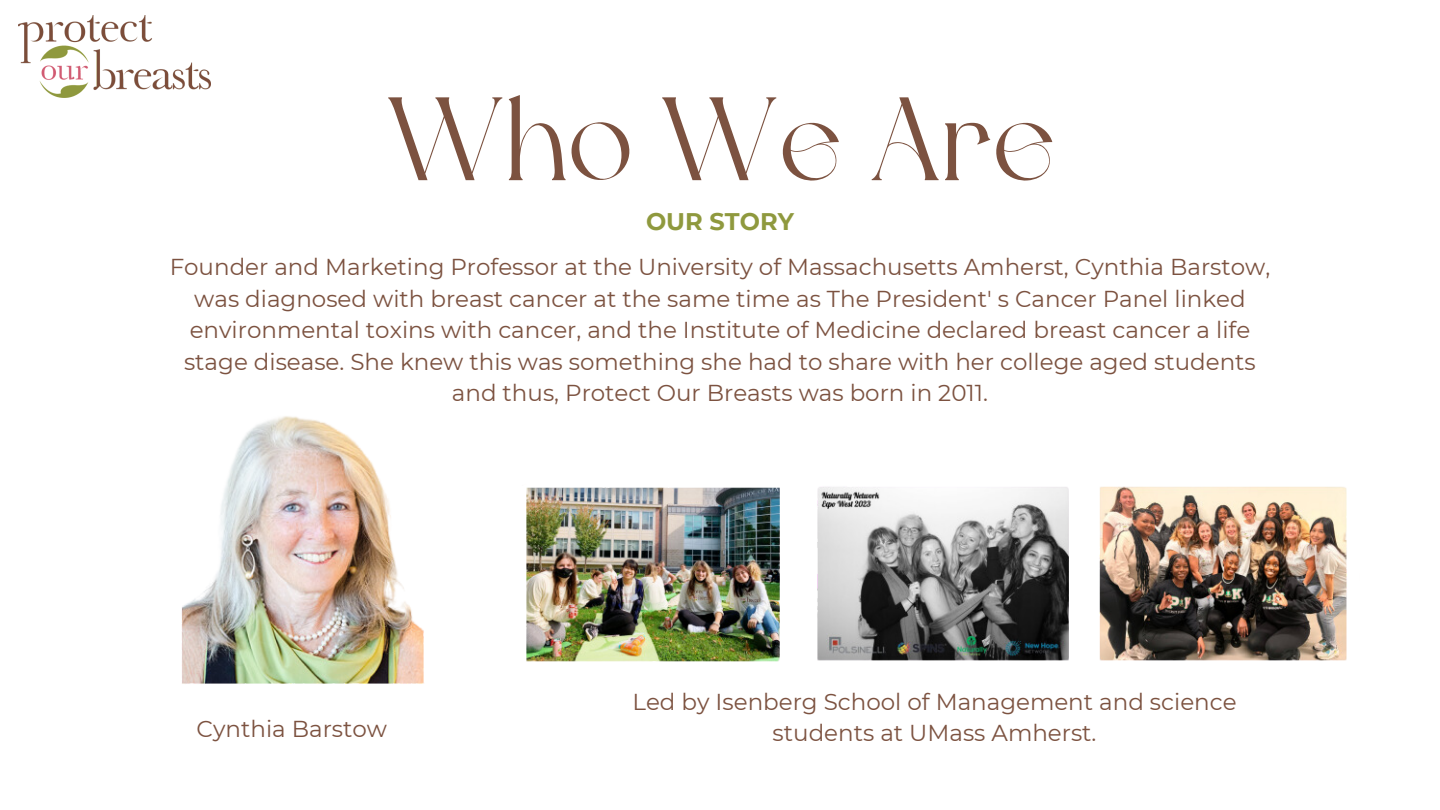
<style>
.page{position:relative;width:1440px;height:810px;background:#fff}
.page>*{position:absolute;margin:0;border:0;box-sizing:border-box;transform-origin:0 0}
.t1{font:118px "Dream Avenue";color:#7c5240}
.t2{font:700 24px "Montserrat";color:#8f993e}
.t3{font:23px/31.5px "Montserrat";color:#7c5240;text-align:center}
</style>
<div class="page">
<img style="left:19px;top:15px;width:191px;height:83px">
<img style="left:181px;top:416px;width:243px;height:268px">
<img style="left:526px;top:486px;width:821px;height:176px">
<p class="t1" style="left:385px;top:92px;width:672px">Who We Are</p>
<p class="t2" style="left:646px;top:207px;width:149px">OUR STORY</p>
<p class="t3" style="left:170px;top:251px;width:1102px">Founder and Marketing Professor at the University of Massachusetts Amherst, Cynthia Barstow, was diagnosed with breast cancer at the same time as The President' s Cancer Panel linked environmental toxins with cancer, and the Institute of Medicine declared breast cancer a life stage disease. She knew this was something she had to share with her college aged students and thus, Protect Our Breasts was born in 2011.</p>
<p class="t3" style="left:633px;top:686px;width:606px">Led by Isenberg School of Management and science</p>
<p class="t3" style="left:197px;top:713px;width:192px">Cynthia Barstow</p>
<p class="t3" style="left:773px;top:717px;width:325px">students at UMass Amherst.</p>
</div>
